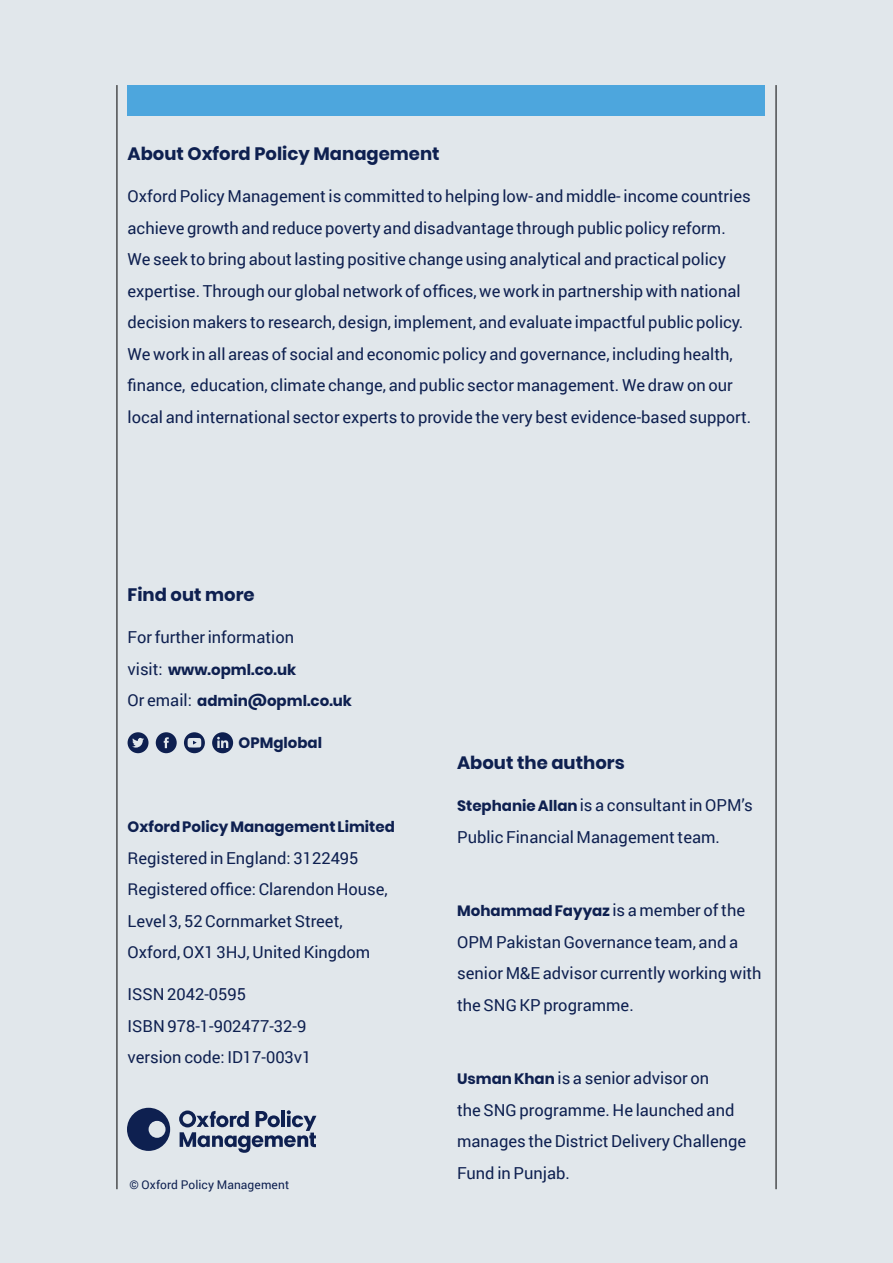
<style>
.page{position:relative;width:893px;height:1263px;background:#e1e7eb}
.page>*{position:absolute;margin:0;border:0;box-sizing:border-box;transform-origin:0 0}
.t1{font:700 18px "Poppins";color:#0e2050}
.t2{font:16.5px/31.5px "Roboto";color:#0e2050}
.t3{font:700 15px/31.5px "Poppins";color:#0e2050}
.t4{font:12px "Roboto";letter-spacing:.005em;color:#0e2050}
.s1{font-family:"Roboto";font-weight:400;font-size:16.5px}
.s2{font-family:"Poppins";font-weight:700;font-size:15px}
</style>
<div class="page">
<hr style="left:776px;top:85px;width:1px;height:1104px;background:#000">
<hr style="left:117px;top:85px;width:1px;height:1104px;background:#000">
<div style="left:128px;top:85px;width:637px;height:30px;background:#4da6dd"></div>
<svg style="left:184px;top:732px;width:21px;height:21px"></svg>
<svg style="left:128px;top:732px;width:21px;height:21px"></svg>
<svg style="left:156px;top:732px;width:21px;height:21px"></svg>
<div style="left:212px;top:732px;width:21px;height:21px;background:#0e2050;border-radius:50%"></div>
<svg style="left:217px;top:737px;width:11px;height:11px"></svg>
<svg style="left:127px;top:1108px;width:43px;height:43px"></svg>
<svg style="left:179px;top:1110px;width:137px;height:43px"></svg>
<p class="t1" style="left:128px;top:143px;width:314px">About Oxford Policy Management</p>
<p class="t2" style="left:128px;top:180px;width:625px">Oxford Policy Management is committed to helping low- and middle- income countries achieve growth and reduce poverty and disadvantage through public policy reform.<br>We seek to bring about lasting positive change using analytical and practical policy expertise. Through our global network of offices, we work in partnership with national decision makers to research, design, implement, and evaluate impactful public policy.<br>We work in all areas of social and economic policy and governance, including health, finance, education, climate change, and public sector management. We draw on our local and international sector experts to provide the very best evidence-based support.</p>
<p class="t1" style="left:128px;top:584px;width:129px">Find out more</p>
<p class="t2" style="left:128px;top:621px;width:168px">For further information</p>
<p class="t3" style="left:128px;top:654px;width:226px"><span class="s1">visit:</span> www.opml.co.uk<br><span class="s1">Or email:</span> admin@opml.co.uk</p>
<p class="t3" style="left:239px;top:727px;width:85px">OPMglobal</p>
<p class="t3" style="left:128px;top:811px;width:269px">Oxford Policy Management Limited</p>
<p class="t2" style="left:128px;top:841px;width:262px">Registered in England: 3122495<br>Registered office: Clarendon House, Level 3, 52 Cornmarket Street, Oxford, OX1 3HJ, United Kingdom</p>
<p class="t2" style="left:128px;top:978px;width:185px">ISSN 2042-0595<br>ISBN 978-1-902477-32-9 version code: ID17-003v1</p>
<p class="t4" style="left:129px;top:1176px;width:161px">© Oxford Policy Management</p>
<p class="t1" style="left:457px;top:752px;width:169px">About the authors</p>
<p class="t2" style="left:457px;top:789px;width:297px"><span class="s2">Stephanie Allan</span> is a consultant in OPM’s<br>Public Financial Management team.</p>
<p class="t3" style="left:457px;top:895px;width:289px">Mohammad Fayyaz <span class="s1">is a member of the</span></p>
<p class="t2" style="left:457px;top:925px;width:306px">OPM Pakistan Governance team, and a senior M&amp;E advisor currently working with the SNG KP programme.</p>
<p class="t2" style="left:457px;top:1062px;width:291px"><span class="s2">Usman Khan</span> is a senior advisor on<br>the SNG programme. He launched and manages the District Delivery Challenge<br>Fund in Punjab.</p>
</div>
